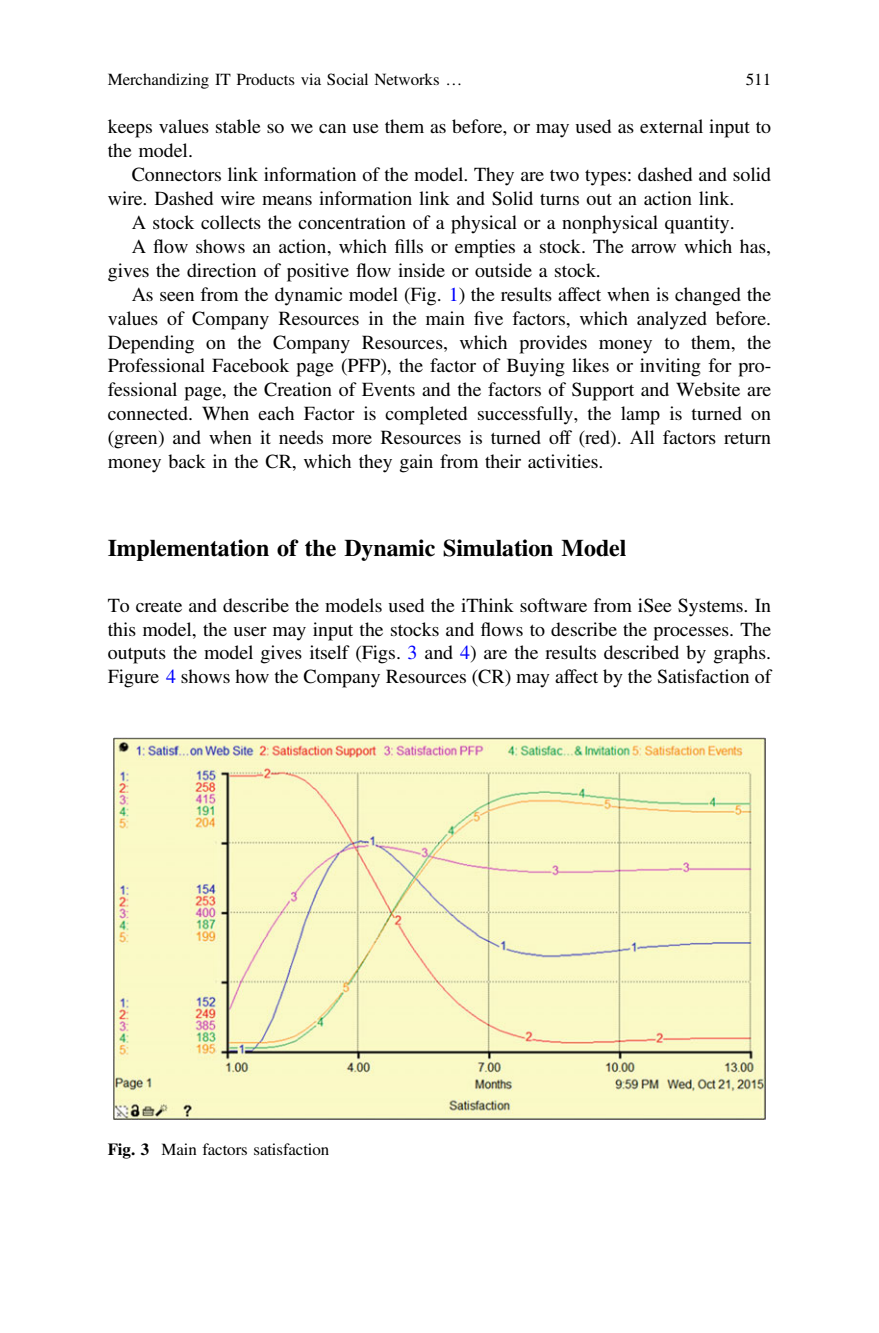
<style>
.page{position:relative;width:879px;height:1333px;background:#fff}
.page>*{position:absolute;margin:0;border:0;box-sizing:border-box;transform-origin:0 0}
.t1{font:24px "Vkcxlc Yjcjmf Gjgsgg Adv T Teeee 58 d 9.B2";color:#000}
.t2{font:20px/24px "Tbdjgj Rfrpmr Xmqjjy Adv TT5 ada 87 cc 2";color:#000}
.t3{font:17px "Tbdjgj Rfrpmr Xmqjjy Adv TT5 ada 87 cc 2";color:#000}
.s1{font-family:"Frdknx Cdnrhr Prdnfx Adv TT3713 a 231"}
.s2{font-family:"Bvjtqx Cdvbqw Ggpwwv Adv GTIMES R"}
.s3{font-family:"Hqckdw Hqrnjn Clfrvt Adv TT5 ada 87 cc+fb"}
.s4{color:#00f}
.s5{font-family:"Vkcxlc Yjcjmf Gjgsgg Adv T Teeee 58 d 9.B2"}
</style>
<div class="page">
<img style="left:113px;top:737px;width:652px;height:382px">
<p class="t3" style="left:108px;top:70px;width:356px">Merchandizing IT Products via Social Networks <span class="s1">…</span></p>
<p class="t3" style="left:746px;top:70px;width:27px">511</p>
<p class="t2" style="left:108px;top:115px;width:665px">keeps values stable so we can use them as before, or may used as external input to the model.</p>
<p class="t2" style="left:132px;top:163px;width:641px">Connectors link information of the model. They are two types: dashed and solid</p>
<p class="t2" style="left:108px;top:186px;width:628px">wire. Dashed wire means information link and Solid turns out an action link.</p>
<p class="t2" style="left:132px;top:210px;width:604px">A stock collects the concentration of a physical or a nonphysical quantity.</p>
<p class="t2" style="left:132px;top:234px;width:641px">A <span class="s2">fl</span>ow shows an action, which <span class="s3">fi</span>lls or empties a stock. The arrow which has,</p>
<p class="t2" style="left:108px;top:258px;width:495px">gives the direction of positive <span class="s2">fl</span>ow inside or outside a stock.</p>
<p class="t2" style="left:132px;top:282px;width:641px">As seen from the dynamic model (Fig. <span class="s4">1</span>) the results affect when is changed the</p>
<p class="t2" style="left:108px;top:306px;width:665px">values of Company Resources in the main <span class="s3">fi</span>ve factors, which analyzed before.</p>
<p class="t2" style="left:108px;top:330px;width:665px">Depending on the Company Resources, which provides money to them, the</p>
<p class="t2" style="left:108px;top:354px;width:665px">Professional Facebook page (PFP), the factor of Buying likes or inviting for pro-</p>
<p class="t2" style="left:108px;top:378px;width:665px">fessional page, the Creation of Events and the factors of Support and Website are</p>
<p class="t2" style="left:108px;top:402px;width:665px">connected. When each Factor is completed successfully, the lamp is turned on</p>
<p class="t2" style="left:108px;top:425px;width:665px">(green) and when it needs more Resources is turned off (red). All factors return</p>
<p class="t2" style="left:108px;top:449px;width:497px">money back in the CR, which they gain from their activities.</p>
<p class="t1" style="left:108px;top:533px;width:520px">Implementation of the Dynamic Simulation Model</p>
<p class="t2" style="left:108px;top:593px;width:665px;text-align:justify">To create and describe the models used the iThink software from iSee Systems. In this model, the user may input the stocks and <span class="s2">fl</span>ows to describe the processes. The outputs the model gives itself (Figs. <span class="s4">3</span> and <span class="s4">4</span>) are the results described by graphs.<br>Figure <span class="s4">4</span> shows how the Company Resources (CR) may affect by the Satisfaction of</p>
<p class="t3" style="left:108px;top:1139px;width:223px"><span class="s5">Fig. 3</span> Main factors satisfaction</p>
</div>
